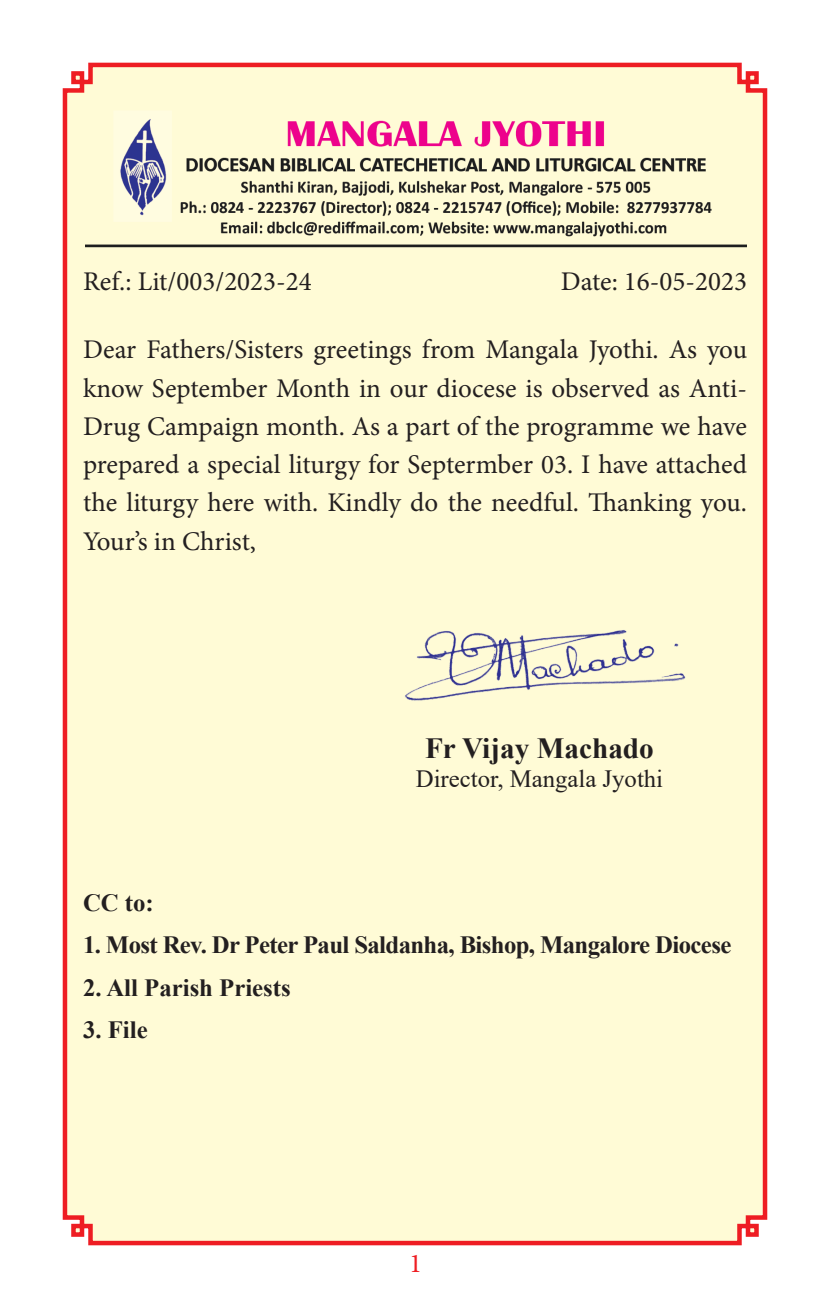
<style>
.page{position:relative;width:830px;height:1308px;background:#fff}
.page>*{position:absolute;margin:0;border:0;box-sizing:border-box;transform-origin:0 0}
.t1{font:700 29.25px "Times New Roman";color:#231f20}
.t2{font:27px/38.2px "Minion Pro";color:#231f20;text-align:justify}
.t3{font:27px "Minion Pro";color:#ee1d23}
.t4{font:700 24.75px "Times New Roman";letter-spacing:-.025em;color:#231f20}
.t5{font:24.75px "Times New Roman";color:#231f20}
.t6{font:700 24.75px "Times New Roman";color:#231f20}
</style>
<div class="page">
<div style="left:62px;top:62px;width:706px;height:1184px;background:#fffbd6"></div>
<img style="left:370px;top:601px;width:338px;height:113px">
<img style="left:86px;top:99px;width:660px;height:166px">
<p class="t2" style="left:83px;top:263px;width:230px">Ref.: Lit/003/2023-24</p>
<p class="t2" style="left:560px;top:263px;width:188px">Date: 16-05-2023</p>
<p class="t2" style="left:83px;top:331px;width:665px">Dear Fathers/Sisters greetings from Mangala Jyothi. As you know September Month in our diocese is observed as Anti-Drug Campaign month. As a part of the programme we have prepared a special liturgy for Septermber 03. I have attached the liturgy here with. Kindly do the needful. Thanking you.<br>Your’s in Christ,</p>
<p class="t1" style="left:425px;top:727px;width:230px">Fr Vijay Machado</p>
<p class="t5" style="left:415px;top:761px;width:249px">Director, Mangala Jyothi</p>
<p class="t4" style="left:83px;top:884px;width:72px">CC to:</p>
<p class="t4" style="left:83px;top:927px;width:649px">1. Most Rev. Dr Peter Paul Saldanha, Bishop, Mangalore Diocese</p>
<p class="t6" style="left:83px;top:969px;width:209px">2. All Parish Priests</p>
<p class="t4" style="left:83px;top:1012px;width:66px">3. File</p>
<p class="t3" style="left:409px;top:1245px;width:14px">1</p>
</div>
